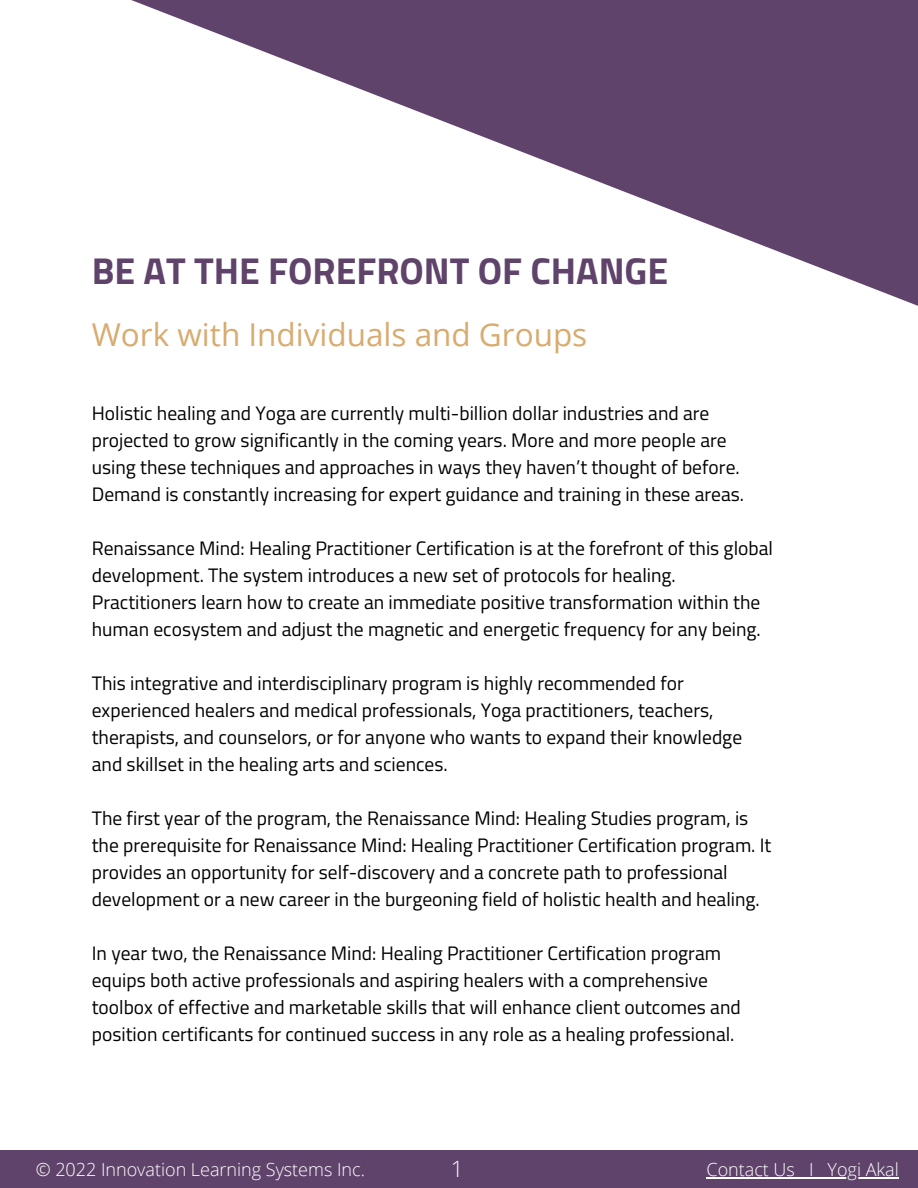
<style>
.page{position:relative;width:918px;height:1188px;background:#fff}
.page>*{position:absolute;margin:0;border:0;box-sizing:border-box;transform-origin:0 0}
.t1{font:700 37.5px "Titillium Web";color:#5f436b}
.t2{font:31.5px "Open Sans";color:#d8ab6f}
.t3{font:300 22.5px "Open Sans";color:#fff}
.t4{font:19.5px/27px "Titillium Web";color:#000}
.t5{font:300 18px "Open Sans";color:#fff}
</style>
<div class="page">
<svg style="left:131px;top:0;width:787px;height:306px"></svg>
<div style="left:0;top:1151px;width:918px;height:37px;background:#5f436b"></div>
<hr style="left:707px;top:1177px;width:88px;height:1px;background:#fff">
<svg style="left:795px;top:1177px;width:33px;height:1px"></svg>
<hr style="left:828px;top:1177px;width:71px;height:1px;background:#fff">
<p class="t1" style="left:92px;top:241px;width:578px">BE AT THE FOREFRONT OF CHANGE</p>
<p class="t2" style="left:92px;top:312px;width:497px">Work with Individuals and Groups</p>
<p class="t4" style="left:92px;top:399px;width:654px">Holistic healing and Yoga are currently multi-billion dollar industries and are projected to grow significantly in the coming years. More and more people are using these techniques and approaches in ways they haven’t thought of before.<br>Demand is constantly increasing for expert guidance and training in these areas.</p>
<p class="t4" style="left:92px;top:534px;width:683px">Renaissance Mind: Healing Practitioner Certification is at the forefront of this global development. The system introduces a new set of protocols for healing.<br>Practitioners learn how to create an immediate positive transformation within the human ecosystem and adjust the magnetic and energetic frequency for any being.</p>
<p class="t4" style="left:92px;top:669px;width:652px">This integrative and interdisciplinary program is highly recommended for experienced healers and medical professionals, Yoga practitioners, teachers, therapists, and counselors, or for anyone who wants to expand their knowledge and skillset in the healing arts and sciences.</p>
<p class="t4" style="left:92px;top:804px;width:681px">The first year of the program, the Renaissance Mind: Healing Studies program, is the prerequisite for Renaissance Mind: Healing Practitioner Certification program. It provides an opportunity for self-discovery and a concrete path to professional development or a new career in the burgeoning field of holistic health and healing.</p>
<p class="t4" style="left:92px;top:939px;width:650px">In year two, the Renaissance Mind: Healing Practitioner Certification program equips both active professionals and aspiring healers with a comprehensive toolbox of effective and marketable skills that will enhance client outcomes and position certificants for continued success in any role as a healing professional.</p>
<p class="t5" style="left:36px;top:1157px;width:331px">© 2022 Innovation Learning Systems Inc.</p>
<p class="t3" style="left:451px;top:1153px;width:14px">1</p>
<p class="t5" style="left:707px;top:1157px;width:194px">Contact Us I Yogi Akal</p>
</div>
